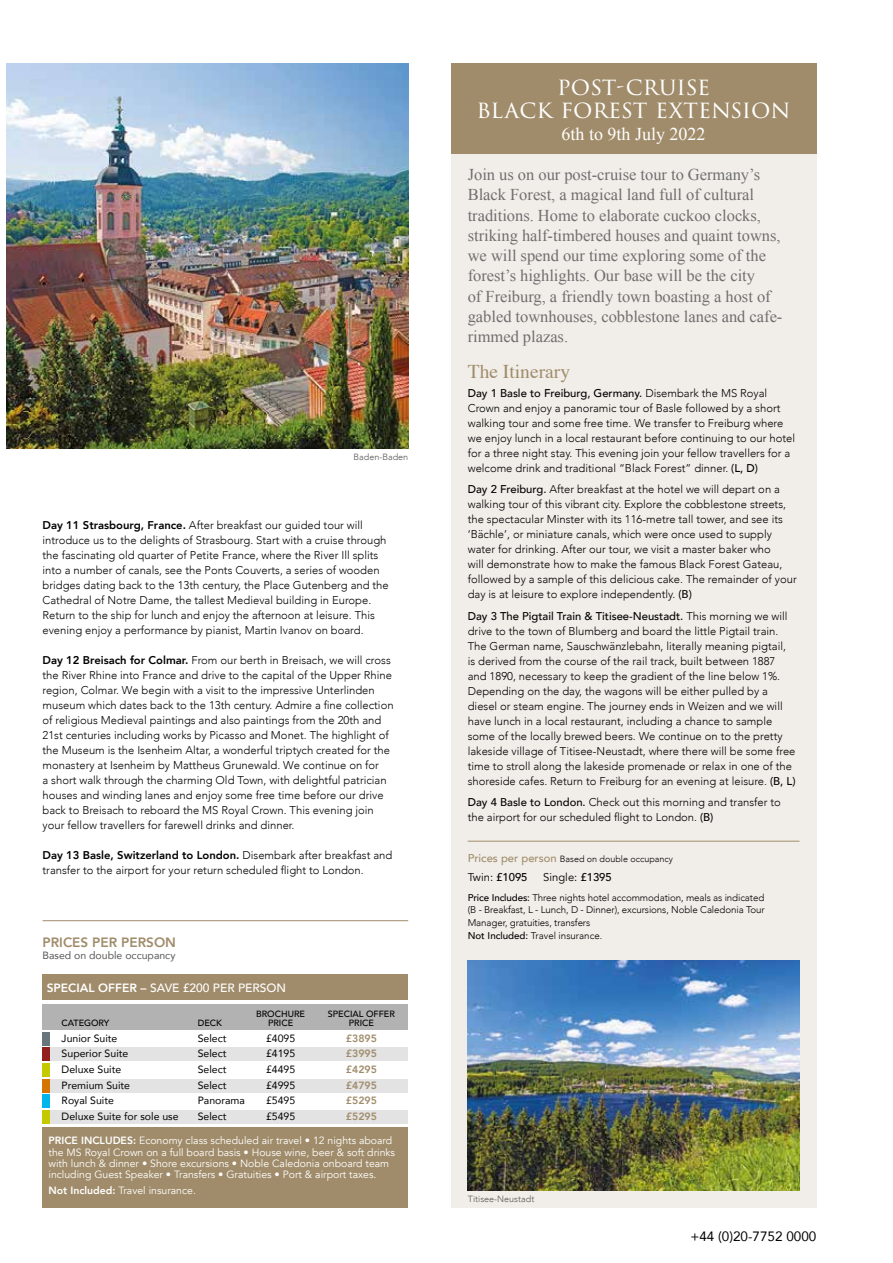
<style>
.page{position:relative;width:893px;height:1263px;background:#fff}
.page>*{position:absolute;margin:0;border:0;box-sizing:border-box;transform-origin:0 0}
.t1{font:24px/23.2px "Trajan Pro 3";letter-spacing:-.01em;color:#fff;text-align:center}
.t2{font:19.5px "Times";color:#a08c6a}
.t3{font:18px "Times New Roman";color:#fff}
.t4{font:16.5px/20.2px "Times New Roman";color:#706f6f}
.t5{font:13.5px "Avenir";color:#000}
.t6{font:800 13.5px "Avenir";color:#a08c6a}
.t7{font:500 12px "Avenir";color:#fff}
.t8{font:300 11.25px/15px "Avenir";color:#000}
.t9{font:11.25px "Avenir";color:#000}
.t10{font:10.5px/11.4px "Avenir";color:#fff}
.t11{font:10.5px "Avenir";color:#000}
.t12{font:800 10.5px "Avenir";color:#a08c6a}
.t13{font:10.5px "Avenir";color:#575756}
.t14{font:300 9.75px/12.8px "Avenir";letter-spacing:-.01em;color:#000}
.t15{font:500 9px "Avenir";color:#000}
.t16{font:300 9px "Avenir";color:#000}
.t17{font:300 9px "Avenir";color:#575756}
.s1{font-weight:800}
.s2{font-weight:500}
.s3{font-weight:500;font-size:11.25px;color:#a08c6a}
</style>
<div class="page">
<div style="left:451px;top:77px;width:365px;height:1131px;background:#f1eee9"></div>
<div style="left:451px;top:64px;width:365px;height:90px;background:#a08c6a"></div>
<hr style="left:468px;top:841px;width:331px;height:1px;background:#a08c6a">
<img style="left:468px;top:961px;width:331px;height:230px">
<div style="left:43px;top:1128px;width:365px;height:80px;background:#a08c6a"></div>
<div style="left:43px;top:1110px;width:365px;height:14px;background:#e3e3e3"></div>
<div style="left:43px;top:1047px;width:365px;height:14px;background:#e3e3e3"></div>
<div style="left:43px;top:1079px;width:365px;height:13px;background:#e3e3e3"></div>
<div style="left:43px;top:1004px;width:365px;height:26px;background:#b3b2b2"></div>
<div style="left:43px;top:1032px;width:7px;height:13px;background:#68757d"></div>
<div style="left:43px;top:1047px;width:7px;height:14px;background:#921e1f"></div>
<div style="left:43px;top:1063px;width:7px;height:14px;background:#c4c900"></div>
<div style="left:43px;top:1079px;width:7px;height:13px;background:#d57400"></div>
<div style="left:43px;top:1094px;width:7px;height:14px;background:#00b6ed"></div>
<div style="left:43px;top:1110px;width:7px;height:14px;background:#c4c900"></div>
<div style="left:43px;top:974px;width:365px;height:26px;background:#a08c6a"></div>
<hr style="left:43px;top:920px;width:365px;height:1px;background:#a08c6a">
<img style="left:7px;top:64px;width:401px;height:385px">
<p class="t17" style="left:353px;top:451px;width:56px">Baden-Baden</p>
<p class="t8" style="left:43px;top:517px;width:348px"><span class="s1">Day 11 Strasbourg, France.</span> After breakfast our guided tour will introduce us to the delights of Strasbourg. Start with a cruise through the fascinating old quarter of Petite France, where the River Ill splits into a number of canals, see the Ponts Couverts, a series of wooden bridges dating back to the 13th century, the Place Gutenberg and the Cathedral of Notre Dame, the tallest Medieval building in Europe.<br>Return to the ship for lunch and enjoy the afternoon at leisure. This evening enjoy a performance by pianist, Martin Ivanov on board.</p>
<p class="t8" style="left:43px;top:652px;width:353px"><span class="s1">Day 12 Breisach for Colmar.</span> From our berth in Breisach, we will cross the River Rhine into France and drive to the capital of the Upper Rhine region, Colmar. We begin with a visit to the impressive Unterlinden museum which dates back to the 13th century. Admire a fine collection of religious Medieval paintings and also paintings from the 20th and 21st centuries including works by Picasso and Monet. The highlight of the Museum is the Isenheim Altar, a wonderful triptych created for the monastery at Isenheim by Mattheus Grunewald. We continue on for<br>a short walk through the charming Old Town, with delightful patrician houses and winding lanes and enjoy some free time before our drive back to Breisach to reboard the MS Royal Crown. This evening join your fellow travellers for farewell drinks and dinner.</p>
<p class="t8" style="left:43px;top:847px;width:351px"><span class="s1">Day 13 Basle, Switzerland to London.</span> Disembark after breakfast and transfer to the airport for your return scheduled flight to London.</p>
<p class="t6" style="left:43px;top:932px;width:135px">PRICES PER PERSON</p>
<p class="t13" style="left:43px;top:947px;width:134px">Based on double occupancy</p>
<p class="t7" style="left:47px;top:977px;width:241px"><span class="s1">SPECIAL OFFER –</span> SAVE £200 PER PERSON</p>
<p class="t15" style="left:256px;top:1006px;width:50px">BROCHURE</p>
<p class="t15" style="left:328px;top:1006px;width:69px">SPECIAL OFFER</p>
<p class="t15" style="left:62px;top:1015px;width:49px">CATEGORY</p>
<p class="t15" style="left:198px;top:1015px;width:26px">DECK</p>
<p class="t15" style="left:268px;top:1015px;width:27px">PRICE</p>
<p class="t15" style="left:349px;top:1015px;width:27px">PRICE</p>
<p class="t11" style="left:62px;top:1030px;width:57px">Junior Suite</p>
<p class="t11" style="left:198px;top:1030px;width:30px">Select</p>
<p class="t11" style="left:266px;top:1030px;width:31px">£4095</p>
<p class="t12" style="left:346px;top:1030px;width:33px">£3895</p>
<p class="t11" style="left:62px;top:1045px;width:68px">Superior Suite</p>
<p class="t11" style="left:198px;top:1045px;width:30px">Select</p>
<p class="t11" style="left:266px;top:1045px;width:31px">£4195</p>
<p class="t12" style="left:346px;top:1045px;width:33px">£3995</p>
<p class="t11" style="left:62px;top:1061px;width:61px">Deluxe Suite</p>
<p class="t11" style="left:198px;top:1061px;width:30px">Select</p>
<p class="t11" style="left:266px;top:1061px;width:31px">£4495</p>
<p class="t12" style="left:346px;top:1061px;width:33px">£4295</p>
<p class="t11" style="left:62px;top:1077px;width:70px">Premium Suite</p>
<p class="t11" style="left:198px;top:1077px;width:30px">Select</p>
<p class="t11" style="left:266px;top:1077px;width:31px">£4995</p>
<p class="t12" style="left:346px;top:1077px;width:33px">£4795</p>
<p class="t11" style="left:62px;top:1092px;width:54px">Royal Suite</p>
<p class="t11" style="left:198px;top:1092px;width:49px">Panorama</p>
<p class="t11" style="left:266px;top:1092px;width:31px">£5495</p>
<p class="t12" style="left:346px;top:1092px;width:33px">£5295</p>
<p class="t11" style="left:62px;top:1108px;width:118px">Deluxe Suite for sole use</p>
<p class="t11" style="left:198px;top:1108px;width:30px">Select</p>
<p class="t11" style="left:266px;top:1108px;width:31px">£5495</p>
<p class="t12" style="left:346px;top:1108px;width:33px">£5295</p>
<p class="t10" style="left:49px;top:1135px;width:348px"><span class="s1">PRICE INCLUDES:</span> Economy class scheduled air travel • 12 nights aboard the MS Royal Crown on a full board basis • House wine, beer &amp; soft drinks with lunch &amp; dinner • Shore excursions • Noble Caledonia onboard team including Guest Speaker • Transfers • Gratuities • Port &amp; airport taxes.</p>
<p class="t10" style="left:49px;top:1185px;width:149px"><span class="s1">Not Included:</span> Travel insurance.</p>
<h1 class="t1" style="left:476px;top:75px;width:316px">POST-CRUISE<br>BLACK FOREST EXTENSION</h1>
<h3 class="t3" style="left:562px;top:122px;width:146px">6th to 9th July 2022</h3>
<p class="t4" style="left:468px;top:164px;width:316px">Join us on our post-cruise tour to Germany’s Black Forest, a magical land full of cultural traditions. Home to elaborate cuckoo clocks, striking half-timbered houses and quaint towns, we will spend our time exploring some of the forest’s highlights. Our base will be the city<br>of Freiburg, a friendly town boasting a host of gabled townhouses, cobblestone lanes and cafe&shy;rimmed plazas.</p>
<h2 class="t2" style="left:468px;top:353px;width:104px">The Itinerary</h2>
<p class="t8" style="left:468px;top:386px;width:329px"><span class="s2">Day 1 Basle to Freiburg, Germany.</span> Disembark the MS Royal Crown and enjoy a panoramic tour of Basle followed by a short walking tour and some free time. We transfer to Freiburg where we enjoy lunch in a local restaurant before continuing to our hotel for a three night stay. This evening join your fellow travellers for a welcome drink and traditional “Black Forest” dinner. <span class="s2">(L, D)</span></p>
<p class="t8" style="left:468px;top:482px;width:330px"><span class="s2">Day 2 Freiburg.</span> After breakfast at the hotel we will depart on a walking tour of this vibrant city. Explore the cobblestone streets, the spectacular Minster with its 116-metre tall tower, and see its ‘Bächle’, or miniature canals, which were once used to supply water for drinking. After our tour, we visit a master baker who<br>will demonstrate how to make the famous Black Forest Gateau, followed by a sample of this delicious cake. The remainder of your day is at leisure to explore independently. <span class="s2">(B)</span></p>
<p class="t8" style="left:468px;top:608px;width:329px"><span class="s2">Day 3 The Pigtail Train &amp; Titisee-Neustadt.</span> This morning we will drive to the town of Blumberg and board the little Pigtail train.<br>The German name, Sauschwänzlebahn, literally meaning pigtail, is derived from the course of the rail track, built between 1887 and 1890, necessary to keep the gradient of the line below 1%.<br>Depending on the day, the wagons will be either pulled by a diesel or steam engine. The journey ends in Weizen and we will have lunch in a local restaurant, including a chance to sample some of the locally brewed beers. We continue on to the pretty lakeside village of Titisee-Neustadt, where there will be some free time to stroll along the lakeside promenade or relax in one of the shoreside cafes. Return to Freiburg for an evening at leisure. <span class="s2">(B, L)</span></p>
<p class="t8" style="left:468px;top:795px;width:315px"><span class="s2">Day 4 Basle to London.</span> Check out this morning and transfer to the airport for our scheduled flight to London. <span class="s2">(B)</span></p>
<p class="t16" style="left:468px;top:853px;width:207px"><span class="s3">Prices per person</span> Based on double occupancy</p>
<p class="t9" style="left:468px;top:870px;width:61px">Twin: <span class="s2">£1095</span></p>
<p class="t9" style="left:543px;top:870px;width:70px">Single: <span class="s2">£1395</span></p>
<p class="t14" style="left:468px;top:891px;width:298px"><span class="s2">Price Includes:</span> Three nights hotel accommodation, meals as indicated (B - Breakfast, L - Lunch, D - Dinner), excursions, Noble Caledonia Tour Manager, gratuities, transfers<br><span class="s2">Not Included:</span> Travel insurance.</p>
<p class="t17" style="left:468px;top:1193px;width:68px">Titisee-Neustadt</p>
<p class="t5" style="left:690px;top:1226px;width:128px">+44 (0)20-7752 0000</p>
</div>
